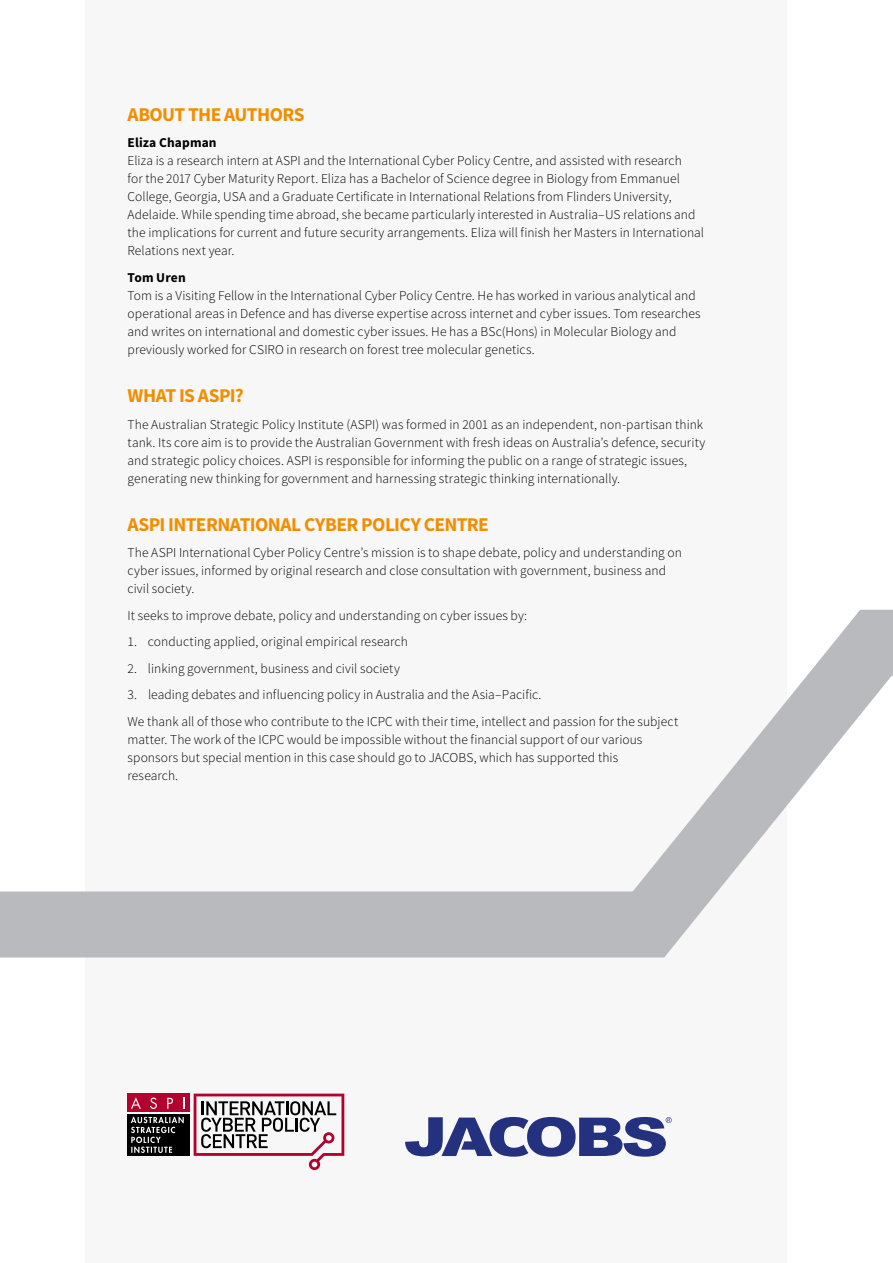
<style>
.page{position:relative;width:893px;height:1263px;background:#fff}
.page>*{position:absolute;margin:0;border:0;box-sizing:border-box;transform-origin:0 0}
.Heading_2_-_Not_in_T{font:700 19.5px "Source Sans Pro";letter-spacing:-.03em;color:#f18e00}
.Text{font:300 13.5px/18px "Source Sans Pro";letter-spacing:.005em;color:#000}
.Text-2{font:700 13.5px "Source Sans Pro";letter-spacing:.01em;color:#000}
</style>
<div class="page">
<div style="left:85px;top:0;width:702px;height:1263px;background:#f7f7f8"></div>
<svg style="left:0;top:609px;width:893px;height:349px"></svg>
<svg style="left:405px;top:1117px;width:267px;height:40px"></svg>
<svg style="left:194px;top:1093px;width:150px;height:77px"></svg>
<hr style="left:128px;top:1112px;width:62px;height:2px;background:#fff">
<div style="left:128px;top:1114px;width:62px;height:42px;background:#000"></div>
<div style="left:128px;top:1093px;width:62px;height:19px;background:#b3002d"></div>
<svg style="left:131px;top:1097px;width:10px;height:12px"></svg>
<svg style="left:150px;top:1097px;width:7px;height:12px"></svg>
<svg style="left:167px;top:1098px;width:6px;height:11px"></svg>
<svg style="left:131px;top:1117px;width:53px;height:36px"></svg>
<h2 class="Heading_2_-_Not_in_T" style="left:128px;top:101px;width:179px">ABOUT THE AUTHORS</h2>
<p class="Text-2" style="left:128px;top:134px;width:91px">Eliza Chapman</p>
<p class="Text" style="left:128px;top:152px;width:578px">Eliza is a research intern at ASPI and the International Cyber Policy Centre, and assisted with research<br>for the 2017 Cyber Maturity Report. Eliza has a Bachelor of Science degree in Biology from Emmanuel College, Georgia, USA and a Graduate Certificate in International Relations from Flinders University, Adelaide. While spending time abroad, she became particularly interested in Australia–US relations and the implications for current and future security arrangements. Eliza will finish her Masters in International Relations next year.</p>
<p class="Text-2" style="left:128px;top:268px;width:60px">Tom Uren</p>
<p class="Text" style="left:128px;top:286px;width:575px">Tom is a Visiting Fellow in the International Cyber Policy Centre. He has worked in various analytical and operational areas in Defence and has diverse expertise across internet and cyber issues. Tom researches and writes on international and domestic cyber issues. He has a BSc(Hons) in Molecular Biology and previously worked for CSIRO in research on forest tree molecular genetics.</p>
<h2 class="Heading_2_-_Not_in_T" style="left:128px;top:382px;width:118px">WHAT IS ASPI?</h2>
<p class="Text" style="left:128px;top:415px;width:579px">The Australian Strategic Policy Institute (ASPI) was formed in 2001 as an independent, non‑partisan think tank. Its core aim is to provide the Australian Government with fresh ideas on Australia’s defence, security and strategic policy choices. ASPI is responsible for informing the public on a range of strategic issues, generating new thinking for government and harnessing strategic thinking internationally.</p>
<h2 class="Heading_2_-_Not_in_T" style="left:128px;top:511px;width:363px">ASPI INTERNATIONAL CYBER POLICY CENTRE</h2>
<p class="Text" style="left:128px;top:544px;width:556px">The ASPI International Cyber Policy Centre’s mission is to shape debate, policy and understanding on cyber issues, informed by original research and close consultation with government, business and civil society.</p>
<p class="Text" style="left:128px;top:606px;width:401px">It seeks to improve debate, policy and understanding on cyber issues by:</p>
<p class="Text" style="left:128px;top:633px;width:282px">1. conducting applied, original empirical research</p>
<p class="Text" style="left:128px;top:659px;width:274px">2. linking government, business and civil society</p>
<p class="Text" style="left:128px;top:686px;width:415px">3. leading debates and influencing policy in Australia and the Asia–Pacific.</p>
<p class="Text" style="left:128px;top:712px;width:552px">We thank all of those who contribute to the ICPC with their time, intellect and passion for the subject matter. The work of the ICPC would be impossible without the financial support of our various sponsors but special mention in this case should go to JACOBS, which has supported this<br>research.</p>
</div>
